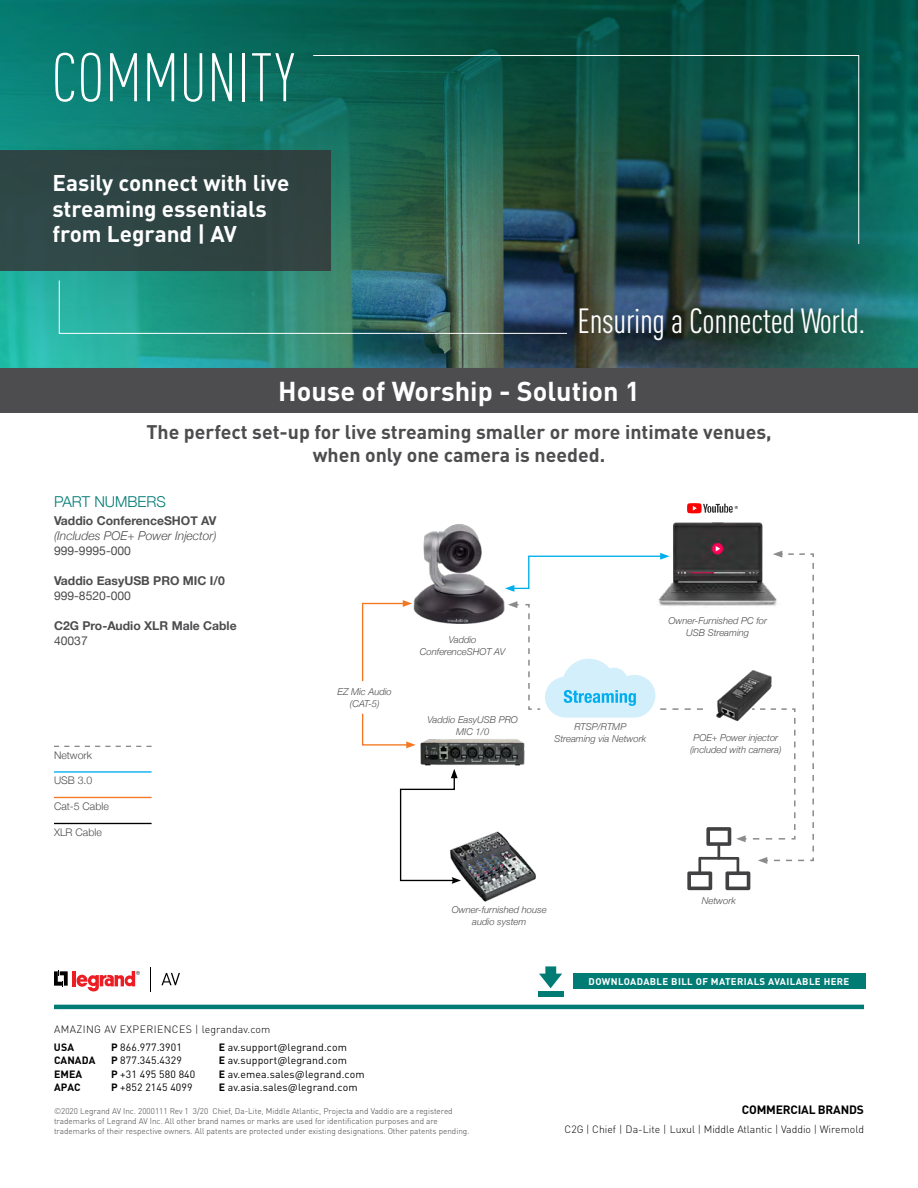
<style>
.page{position:relative;width:918px;height:1188px;background:#fff}
.page>*{position:absolute;margin:0;border:0;box-sizing:border-box;transform-origin:0 0}
.t1{font:300 condensed 67.5px "DIN Pro";letter-spacing:.01em;color:#fff}
.t2{font:condensed 34.5px "DIN Pro";letter-spacing:-.01em;color:#fff}
.t3{font:700 27px "DIN Pro";color:#fff}
.t4{font:700 22.5px/25.5px "DIN Pro";color:#fff}
.t5{font:700 19.5px/22.5px "DIN Pro";color:#4d4d4f;text-align:center}
.t6{font:300 15px "Helvetica Neue";color:#017c75}
.t7{font:700 12.15px "Helvetica Neue";color:#4d4d4f}
.t8{font:12.15px "Helvetica Neue";color:#4d4d4f}
.t9{font:italic 300 12.15px "Helvetica Neue";color:#4d4d4f}
.t10{font:700 12px "DIN Pro";letter-spacing:-.015em;color:#000}
.t11{font:10.5px "DIN Pro";letter-spacing:.01em;color:#000}
.t12{font:300 10.5px "DIN Pro";color:#000}
.t13{font:300 10.5px "DIN Pro";letter-spacing:.04em;color:#000}
.t14{font:300 10.5px "Helvetica Neue";color:#4d4d4f}
.t15{font:700 10.5px "DIN Pro";letter-spacing:.01em;color:#000}
.t16{font:700 9.6px "DIN Pro";letter-spacing:.04em;color:#fff}
.t17{font:italic 300 9.45px/12.1px "Helvetica Neue";color:#4d4d4f;text-align:center}
.t18{font:300 8.25px/9.9px "DIN Pro";color:#414042}
.t19{font:4.05px "Helvetica Neue";color:#000}
.s1{font-weight:700}
</style>
<div class="page">
<hr style="left:54px;top:1005px;width:810px;height:4px;background:#017c75">
<svg style="left:54px;top:970px;width:14px;height:17px"></svg>
<hr style="left:73px;top:971px;width:3px;height:15px;background:#ed1d24">
<svg style="left:77px;top:971px;width:63px;height:21px"></svg>
<svg style="left:150px;top:967px;width:1px;height:24px"></svg>
<svg style="left:161px;top:973px;width:19px;height:12px"></svg>
<svg style="left:54px;top:746px;width:98px;height:1px"></svg>
<hr style="left:54px;top:823px;width:98px;height:1px;background:#000">
<hr style="left:54px;top:797px;width:98px;height:1px;background:#f47721">
<hr style="left:54px;top:771px;width:98px;height:2px;background:#00aeef">
<img style="left:413px;top:524px;width:92px;height:100px">
<img style="left:673px;top:522px;width:90px;height:29px">
<svg style="left:687px;top:503px;width:46px;height:10px"></svg>
<img style="left:461px;top:831px;width:51px;height:71px">
<img style="left:420px;top:739px;width:85px;height:27px">
<svg style="left:505px;top:551px;width:309px;height:339px"></svg>
<svg style="left:399px;top:769px;width:62px;height:115px"></svg>
<svg style="left:362px;top:713px;width:54px;height:35px"></svg>
<svg style="left:362px;top:600px;width:50px;height:82px"></svg>
<img style="left:0;top:0;width:918px;height:367px">
<img style="left:59px;top:280px;width:509px;height:54px">
<div style="left:0;top:368px;width:918px;height:45px;background:#4d4d4f"></div>
<svg style="left:313px;top:55px;width:546px;height:190px;background:#185447"></svg>
<div style="left:0;top:150px;width:331px;height:121px;background:#2f4443"></div>
<div style="left:573px;top:973px;width:292px;height:16px;background:#017c75"></div>
<svg style="left:539px;top:966px;width:23px;height:22px"></svg>
<div style="left:538px;top:992px;width:25px;height:5px;background:#017c75"></div>
<h1 class="t1" style="left:51px;top:32px;width:245px">COMMUNITY</h1>
<h3 class="t4" style="left:52px;top:169px;width:238px">Easily connect with live streaming essentials from Legrand | AV</h3>
<h2 class="t2" style="left:578px;top:297px;width:290px">Ensuring a Connected World.</h2>
<h3 class="t3" style="left:278px;top:370px;width:363px">House of Worship - Solution 1</h3>
<h3 class="t5" style="left:146px;top:420px;width:627px">The perfect set-up for live streaming smaller or more intimate venues, when only one camera is needed.</h3>
<h3 class="t6" style="left:54px;top:490px;width:113px">PART NUMBERS</h3>
<p class="t19" style="left:735px;top:504px;width:5px">®</p>
<h3 class="t7" style="left:54px;top:511px;width:164px">Vaddio ConferenceSHOT AV</h3>
<h3 class="t9" style="left:54px;top:526px;width:164px">(Includes POE+ Power Injector)</h3>
<h3 class="t8" style="left:54px;top:542px;width:79px">999-9995-000</h3>
<h3 class="t7" style="left:54px;top:571px;width:172px">Vaddio EasyUSB PRO MIC I/0</h3>
<h3 class="t8" style="left:54px;top:587px;width:79px">999-8520-000</h3>
<h3 class="t7" style="left:54px;top:616px;width:184px">C2G Pro-Audio XLR Male Cable</h3>
<h3 class="t8" style="left:54px;top:632px;width:35px">40037</h3>
<p class="t14" style="left:54px;top:746px;width:40px">Network</p>
<p class="t14" style="left:54px;top:772px;width:40px">USB 3.0</p>
<p class="t14" style="left:54px;top:798px;width:56px">Cat-5 Cable</p>
<p class="t14" style="left:54px;top:824px;width:49px">XLR Cable</p>
<p class="t17" style="left:338px;top:685px;width:56px">EZ Mic Audio (CAT-5)</p>
<p class="t13" style="left:54px;top:1021px;width:218px">AMAZING AV EXPERIENCES | legrandav.com</p>
<p class="t15" style="left:54px;top:1039px;width:22px">USA</p>
<p class="t11" style="left:111px;top:1039px;width:72px"><span class="s1">P</span> 866.977.3901</p>
<p class="t11" style="left:219px;top:1039px;width:130px"><span class="s1">E</span> av.support@legrand.com</p>
<p class="t15" style="left:54px;top:1052px;width:43px">CANADA</p>
<p class="t11" style="left:111px;top:1053px;width:72px"><span class="s1">P</span> 877.345.4329</p>
<p class="t11" style="left:219px;top:1053px;width:130px"><span class="s1">E</span> av.support@legrand.com</p>
<p class="t15" style="left:54px;top:1066px;width:30px">EMEA</p>
<p class="t11" style="left:111px;top:1066px;width:86px"><span class="s1">P</span> +31 495 580 840</p>
<p class="t11" style="left:219px;top:1066px;width:148px"><span class="s1">E</span> av.emea.sales@legrand.com</p>
<p class="t15" style="left:54px;top:1079px;width:28px">APAC</p>
<p class="t11" style="left:111px;top:1080px;width:83px"><span class="s1">P</span> +852 2145 4099</p>
<p class="t11" style="left:219px;top:1080px;width:140px"><span class="s1">E</span> av.asia.sales@legrand.com</p>
<p class="t17" style="left:420px;top:633px;width:87px">Vaddio<br>ConferenceSHOT AV</p>
<p class="t17" style="left:428px;top:713px;width:92px">Vaddio EasyUSB PRO<br>MIC 1/0</p>
<p class="t17" style="left:668px;top:613px;width:100px">Owner-Furnished PC for<br>USB Streaming</p>
<p class="t17" style="left:555px;top:720px;width:93px">RTSP/RTMP<br>Streaming via Network</p>
<p class="t17" style="left:690px;top:731px;width:93px">POE+ Power injector (included with camera)</p>
<p class="t17" style="left:452px;top:903px;width:96px">Owner-furnished house audio system</p>
<p class="t17" style="left:702px;top:894px;width:35px">Network</p>
<p class="t16" style="left:589px;top:974px;width:262px">DOWNLOADABLE BILL OF MATERIALS AVAILABLE HERE</p>
<p class="t18" style="left:54px;top:1106px;width:400px">©2020 Legrand AV Inc. 2000111 Rev 1 3/20 Chief, Da-Lite, Middle Atlantic, Projecta and Vaddio are a registered</p>
<h3 class="t10" style="left:742px;top:1101px;width:123px">COMMERCIAL BRANDS</h3>
<p class="t18" style="left:54px;top:1116px;width:417px">trademarks of Legrand AV Inc. All other brand names or marks are used for identification purposes and are trademarks of their respective owners. All patents are protected under existing designations. Other patents pending.</p>
<p class="t12" style="left:565px;top:1122px;width:301px">C2G | Chief | Da-Lite | Luxul | Middle Atlantic | Vaddio | Wiremold</p>
</div>
